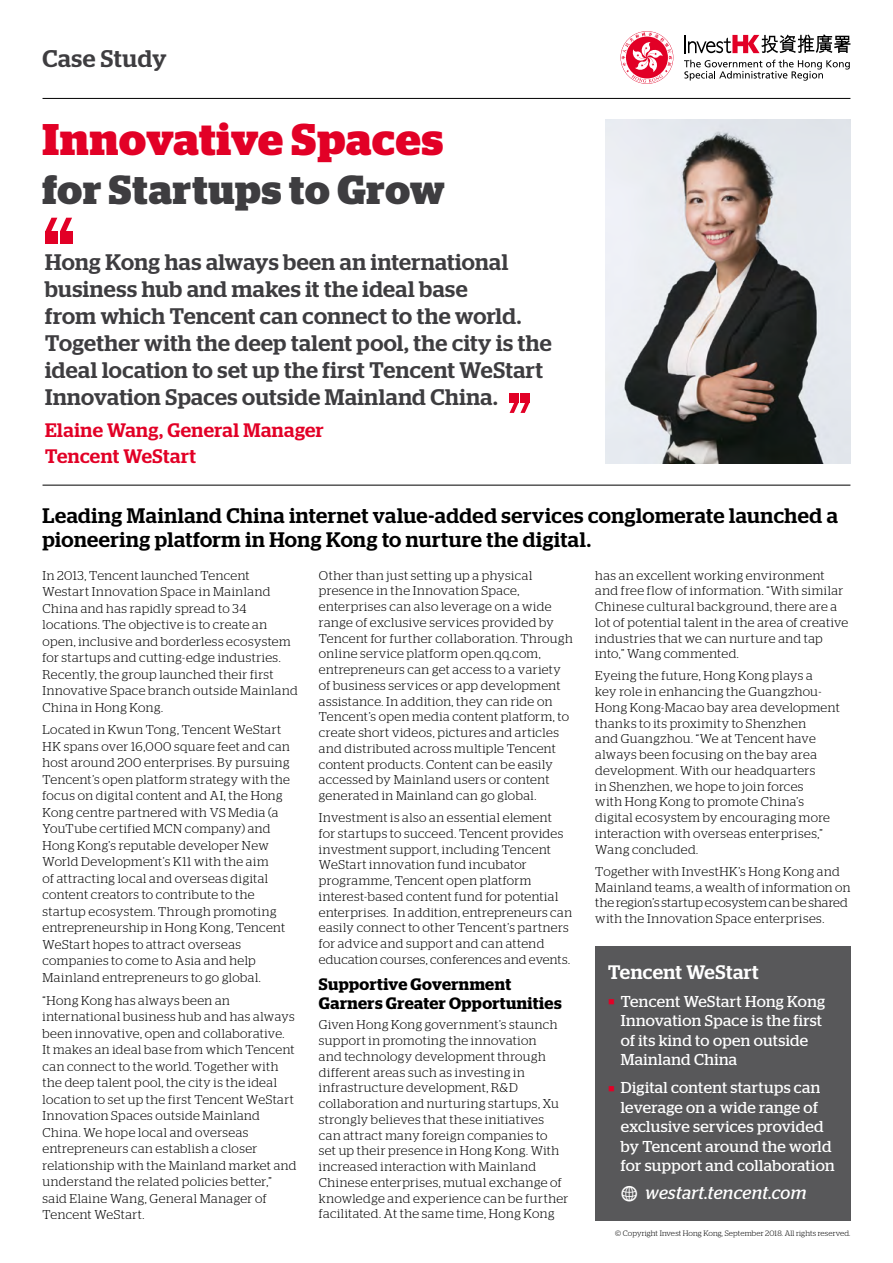
<style>
.page{position:relative;width:893px;height:1263px;background:#fff}
.page>*{position:absolute;margin:0;border:0;box-sizing:border-box;transform-origin:0 0}
.t1{font:700 44.25px "Stag";letter-spacing:.015em;color:#e20026}
.t2{font:700 40.5px "Stag";letter-spacing:.02em;color:#3e3d40}
.t3{font:500 24px "Stag";letter-spacing:.025em;color:#3e3d40}
.t4{font:500 22.5px/27px "Stag";letter-spacing:.015em;color:#3e3d40}
.t5{font:500 21px/24px "Stag";letter-spacing:.025em;color:#000}
.t6{font:500 19.5px/26.1px "Stag";letter-spacing:.025em;color:#e20026}
.t7{font:500 19.5px "Stag";letter-spacing:.025em;color:#fff}
.t8{font:italic 18px "Stag";letter-spacing:.02em;color:#fff}
.t9{font:600 16.5px/19.5px "Stag";letter-spacing:.025em;color:#000}
.t10{font:15.75px/19.5px "Stag";letter-spacing:.02em;color:#fff}
.t11{font:300 12.75px/15.8px "Stag";letter-spacing:.03em;color:#000}
.t12{font:300 7.8px "Stag";letter-spacing:.02em;color:#000}
.s1{color:#e20026}
.s2{font-family:"Modern Pictograms";font-style:normal;font-size:24px}
</style>
<div class="page">
<svg style="left:621px;top:32px;width:51px;height:51px"></svg>
<svg style="left:684px;top:60px;width:166px;height:21px"></svg>
<svg style="left:685px;top:34px;width:165px;height:19px"></svg>
<hr style="left:43px;top:98px;width:807px;height:1px;background:#000">
<div style="left:595px;top:946px;width:255px;height:274px;background:#58585a"></div>
<div style="left:45px;top:231px;width:13px;height:13px;background:#e20026"></div>
<div style="left:60px;top:231px;width:12px;height:13px;background:#e20026"></div>
<svg style="left:45px;top:218px;width:27px;height:13px"></svg>
<div style="left:520px;top:394px;width:9px;height:9px;background:#e20026"></div>
<div style="left:509px;top:394px;width:10px;height:9px;background:#e20026"></div>
<svg style="left:510px;top:403px;width:19px;height:10px"></svg>
<hr style="left:43px;top:485px;width:807px;height:1px;background:#000">
<img style="left:606px;top:119px;width:244px;height:345px">
<h3 class="t3" style="left:43px;top:45px;width:126px">Case Study</h3>
<h1 class="t1" style="left:43px;top:113px;width:402px">Innovative Spaces</h1>
<h2 class="t2" style="left:43px;top:166px;width:404px">for Startups to Grow</h2>
<p class="t4" style="left:45px;top:248px;width:508px">Hong Kong has always been an international business hub and makes it the ideal base<br>from which Tencent can connect to the world.<br>Together with the deep talent pool, the city is the ideal location to set up the first Tencent WeStart Innovation Spaces outside Mainland China.</p>
<h3 class="t6" style="left:45px;top:417px;width:280px">Elaine Wang, General Manager<br>Tencent WeStart</h3>
<h3 class="t5" style="left:43px;top:504px;width:797px">Leading Mainland China internet value-added services conglomerate launched a pioneering platform in Hong Kong to nurture the digital.</h3>
<p class="t11" style="left:43px;top:567px;width:257px;line-height:16.5px">In 2013, Tencent launched Tencent Westart Innovation Space in Mainland China and has rapidly spread to 34 locations. The objective is to create an open, inclusive and borderless ecosystem for startups and cutting-edge industries.<br>Recently, the group launched their first Innovative Space branch outside Mainland China in Hong Kong.</p>
<p class="t11" style="left:43px;top:721px;width:249px;line-height:16.5px">Located in Kwun Tong, Tencent WeStart HK spans over 16,000 square feet and can host around 200 enterprises. By pursuing Tencent’s open platform strategy with the focus on digital content and AI, the Hong Kong centre partnered with VS Media (a YouTube certified MCN company) and Hong Kong’s reputable developer New World Development’s K11 with the aim<br>of attracting local and overseas digital content creators to contribute to the startup ecosystem. Through promoting entrepreneurship in Hong Kong, Tencent WeStart hopes to attract overseas companies to come to Asia and help Mainland entrepreneurs to go global.</p>
<p class="t11" style="left:43px;top:992px;width:256px;line-height:16.5px">“Hong Kong has always been an international business hub and has always been innovative, open and collaborative.<br>It makes an ideal base from which Tencent can connect to the world. Together with the deep talent pool, the city is the ideal location to set up the first Tencent WeStart Innovation Spaces outside Mainland China. We hope local and overseas entrepreneurs can establish a closer relationship with the Mainland market and understand the related policies better,” said Elaine Wang, General Manager of Tencent WeStart.</p>
<p class="t11" style="left:319px;top:567px;width:255px">Other than just setting up a physical presence in the Innovation Space, enterprises can also leverage on a wide range of exclusive services provided by Tencent for further collaboration. Through online service platform open.qq.com, entrepreneurs can get access to a variety of business services or app development assistance. In addition, they can ride on Tencent’s open media content platform, to create short videos, pictures and articles and distributed across multiple Tencent content products. Content can be easily accessed by Mainland users or content generated in Mainland can go global.</p>
<p class="t11" style="left:319px;top:810px;width:255px">Investment is also an essential element<br>for startups to succeed. Tencent provides investment support, including Tencent WeStart innovation fund incubator programme, Tencent open platform interest-based content fund for potential enterprises. In addition, entrepreneurs can easily connect to other Tencent’s partners for advice and support and can attend education courses, conferences and events.</p>
<p class="t9" style="left:319px;top:974px;width:244px">Supportive Government<br>Garners Greater Opportunities</p>
<p class="t11" style="left:319px;top:1017px;width:251px">Given Hong Kong government’s staunch support in promoting the innovation<br>and technology development through different areas such as investing in infrastructure development, R&amp;D collaboration and nurturing startups, Xu strongly believes that these initiatives can attract many foreign companies to<br>set up their presence in Hong Kong. With increased interaction with Mainland Chinese enterprises, mutual exchange of knowledge and experience can be further facilitated. At the same time, Hong Kong</p>
<p class="t11" style="left:595px;top:567px;width:255px">has an excellent working environment and free flow of information. “With similar Chinese cultural background, there are a lot of potential talent in the area of creative industries that we can nurture and tap into,” Wang commented.</p>
<p class="t11" style="left:595px;top:668px;width:246px">Eyeing the future, Hong Kong plays a<br>key role in enhancing the Guangzhou-Hong Kong-Macao bay area development thanks to its proximity to Shenzhen<br>and Guangzhou. “We at Tencent have always been focusing on the bay area development. With our headquarters<br>in Shenzhen, we hope to join forces<br>with Hong Kong to promote China’s digital ecosystem by encouraging more interaction with overseas enterprises,” Wang concluded.</p>
<p class="t11" style="left:595px;top:863px;width:257px">Together with InvestHK’s Hong Kong and Mainland teams, a wealth of information on the region’s startup ecosystem can be shared with the Innovation Space enterprises.</p>
<h3 class="t7" style="left:608px;top:960px;width:152px">Tencent WeStart</h3>
<p class="t10" style="left:621px;top:991px;width:206px;text-indent:-13px"><span class="s1">■</span> Tencent WeStart Hong Kong<br>Innovation Space is the first of its kind to open outside<br>Mainland China</p>
<p class="t10" style="left:621px;top:1078px;width:215px;text-indent:-13px"><span class="s1">■</span> Digital content startups can leverage on a wide range of exclusive services provided by Tencent around the world for support and collaboration</p>
<h3 class="t8" style="left:620px;top:1183px;width:188px"><span class="s2">w</span> westart.tencent.com</h3>
<p class="t12" style="left:615px;top:1229px;width:237px">© Copyright Invest Hong Kong, September 2018. All rights reserved.</p>
</div>
